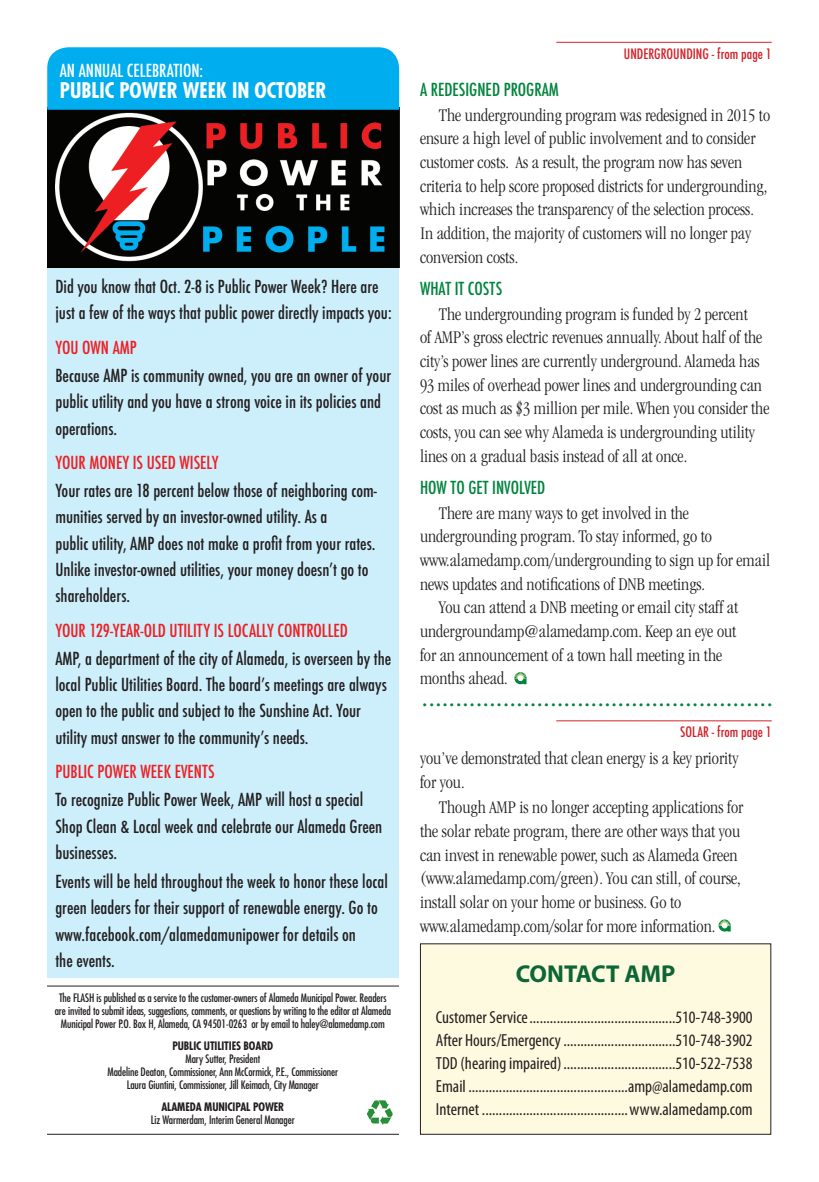
<style>
.page{position:relative;width:819px;height:1182px;background:#fff}
.page>*{position:absolute;margin:0;border:0;box-sizing:border-box;transform-origin:0 0}
.t1{font:700 24.5px "Myriad Pro";color:#0c6635}
.Head_Small{font:500 21.88px "Futura";color:#00843d}
.Head_Small-2{font:700 condensed 21px "Futura";color:#fff}
.Sub_Heads_small{font:300 condensed 18.38px/23.6px "ITC Garamond Std";color:#231f20}
.Spotlight_text{font:500 condensed 17.5px/26.2px "Futura";color:#231f20}
.t2{font:condensed 17.5px "Myriad Pro";color:#231f20}
.Sub_Heads_small-2{font:500 condensed 17.5px "Futura";color:#ee1f23}
.Sub_Heads_small-3{font:500 condensed 17.5px "Futura";color:#00843d}
.Head_Small-3{font:500 condensed 17.5px "Futura";color:#fff}
.Continued_on{font:500 condensed 14px "Futura";color:#d1232a}
.COPY_13_LEADING{font:condensed 11.38px/13.1px "Futura";letter-spacing:-.01em;color:#231f20;text-align:center}
.COPY_13_LEADING-2{font:700 condensed 11.38px "Futura";letter-spacing:-.01em;color:#231f20}
.s1{font-weight:700}
</style>
<div class="page">
<img style="left:368px;top:1100px;width:25px;height:24px">
<div style="left:47px;top:110px;width:352px;height:867px;background:#cdeffb"></div>
<img style="left:48px;top:110px;width:351px;height:158px">
<div style="left:420px;top:943px;width:351px;height:191px;background:#fefadf"></div>
<div style="left:47px;top:47px;width:352px;height:63px;background:#00aeef"></div>
<hr style="left:556px;top:42px;width:216px;height:1px;background:#d1232a">
<hr style="left:556px;top:720px;width:216px;height:1px;background:#d1232a">
<svg style="left:514px;top:672px;width:13px;height:12px"></svg>
<svg style="left:719px;top:919px;width:12px;height:12px"></svg>
<hr style="left:47px;top:1133px;width:352px;height:1px;background:#231f20">
<hr style="left:47px;top:985px;width:352px;height:1px;background:#231f20">
<p class="Head_Small-3" style="left:60px;top:59px;width:145px">AN ANNUAL CELEBRATION:</p>
<p class="Head_Small-2" style="left:60px;top:76px;width:268px">PUBLIC POWER WEEK IN OCTOBER</p>
<p class="Spotlight_text" style="left:55px;top:273px;width:338px">Did you know that Oct. 2-8 is Public Power Week? Here are just a few of the ways that public power directly impacts you:</p>
<p class="Sub_Heads_small-2" style="left:55px;top:336px;width:83px">YOU OWN AMP</p>
<p class="Spotlight_text" style="left:55px;top:362px;width:337px">Because AMP is community owned, you are an owner of your public utility and you have a strong voice in its policies and operations.</p>
<p class="Sub_Heads_small-2" style="left:55px;top:451px;width:165px">YOUR MONEY IS USED WISELY</p>
<p class="Spotlight_text" style="left:55px;top:477px;width:323px">Your rates are 18 percent below those of neighboring com&shy;munities served by an investor-owned utility. As a<br>public utility, AMP does not make a profit from your rates.<br>Unlike investor-owned utilities, your money doesn’t go to shareholders.</p>
<p class="Sub_Heads_small-2" style="left:55px;top:619px;width:294px">YOUR 129-YEAR-OLD UTILITY IS LOCALLY CONTROLLED</p>
<p class="Spotlight_text" style="left:55px;top:645px;width:337px">AMP, a department of the city of Alameda, is overseen by the local Public Utilities Board. The board’s meetings are always open to the public and subject to the Sunshine Act. Your utility must answer to the community’s needs.</p>
<p class="Sub_Heads_small-2" style="left:55px;top:760px;width:161px">PUBLIC POWER WEEK EVENTS</p>
<p class="Spotlight_text" style="left:55px;top:786px;width:328px">To recognize Public Power Week, AMP will host a special<br>Shop Clean &amp; Local week and celebrate our Alameda Green businesses.</p>
<p class="Spotlight_text" style="left:55px;top:868px;width:334px">Events will be held throughout the week to honor these local green leaders for their support of renewable energy. Go to www.facebook.com/alamedamunipower for details on<br>the events.</p>
<p class="COPY_13_LEADING" style="left:55px;top:990px;width:338px">The FLASH is published as a service to the customer-owners of Alameda Municipal Power. Readers are invited to submit ideas, suggestions, comments, or questions by writing to the editor at Alameda<br>Municipal Power P.O. Box H, Alameda, CA 94501-0263 or by email to haley@alamedamp.com</p>
<p class="COPY_13_LEADING" style="left:108px;top:1038px;width:232px"><span class="s1">PUBLIC UTILITIES BOARD<br></span>Mary Sutter, President<br>Madeline Deaton, Commissioner, Ann McCormick, P.E., Commissioner Laura Giuntini, Commissioner, Jill Keimach, City Manager</p>
<p class="COPY_13_LEADING-2" style="left:161px;top:1099px;width:124px">ALAMEDA MUNICIPAL POWER</p>
<p class="COPY_13_LEADING" style="left:151px;top:1112px;width:145px">Liz Warmerdam, Interim General Manager</p>
<p class="Continued_on" style="left:624px;top:45px;width:149px">UNDERGROUNDING - from page 1</p>
<p class="Sub_Heads_small-3" style="left:420px;top:78px;width:140px">A REDESIGNED PROGRAM</p>
<p class="Sub_Heads_small" style="left:420px;top:103px;width:352px;text-indent:19px">The undergrounding program was redesigned in 2015 to ensure a high level of public involvement and to consider customer costs. As a result, the program now has seven criteria to help score proposed districts for undergrounding, which increases the transparency of the selection process.<br>In addition, the majority of customers will no longer pay conversion costs.</p>
<p class="Sub_Heads_small-3" style="left:420px;top:277px;width:84px">WHAT IT COSTS</p>
<p class="Sub_Heads_small" style="left:420px;top:302px;width:351px;text-indent:19px">The undergrounding program is funded by 2 percent<br>of AMP’s gross electric revenues annually. About half of the city’s power lines are currently underground. Alameda has 93 miles of overhead power lines and undergrounding can cost as much as $3 million per mile. When you consider the costs, you can see why Alameda is undergrounding utility lines on a gradual basis instead of all at once.</p>
<p class="Sub_Heads_small-3" style="left:420px;top:476px;width:127px">HOW TO GET INVOLVED</p>
<p class="Sub_Heads_small" style="left:420px;top:501px;width:352px;text-indent:19px">There are many ways to get involved in the undergrounding program. To stay informed, go to www.alamedamp.com/undergrounding to sign up for email news updates and notifications of DNB meetings.</p>
<p class="Sub_Heads_small" style="left:420px;top:595px;width:320px;text-indent:19px">You can attend a DNB meeting or email city staff at undergroundamp@alamedamp.com. Keep an eye out for an announcement of a town hall meeting in the months ahead.</p>
<p class="Head_Small" style="left:422px;top:683px;width:353px">....................................................</p>
<p class="Continued_on" style="left:680px;top:723px;width:93px">SOLAR - from page 1</p>
<p class="Sub_Heads_small" style="left:420px;top:746px;width:320px">you’ve demonstrated that clean energy is a key priority for you.</p>
<p class="Sub_Heads_small" style="left:420px;top:795px;width:325px;text-indent:19px">Though AMP is no longer accepting applications for the solar rebate program, there are other ways that you can invest in renewable power, such as Alameda Green (www.alamedamp.com/green). You can still, of course, install solar on your home or business. Go to www.alamedamp.com/solar for more information.</p>
<p class="t1" style="left:516px;top:957px;width:161px">CONTACT AMP</p>
<p class="t2" style="left:436px;top:1006px;width:318px">Customer Service...........................................510-748-3900</p>
<p class="t2" style="left:436px;top:1029px;width:318px">After Hours/Emergency.................................510-748-3902</p>
<p class="t2" style="left:436px;top:1052px;width:318px">TDD (hearing impaired).................................510-522-7538</p>
<p class="t2" style="left:436px;top:1075px;width:318px">Email ...............................................amp@alamedamp.com</p>
<p class="t2" style="left:436px;top:1097px;width:318px">Internet ...........................................www.alamedamp.com</p>
</div>
